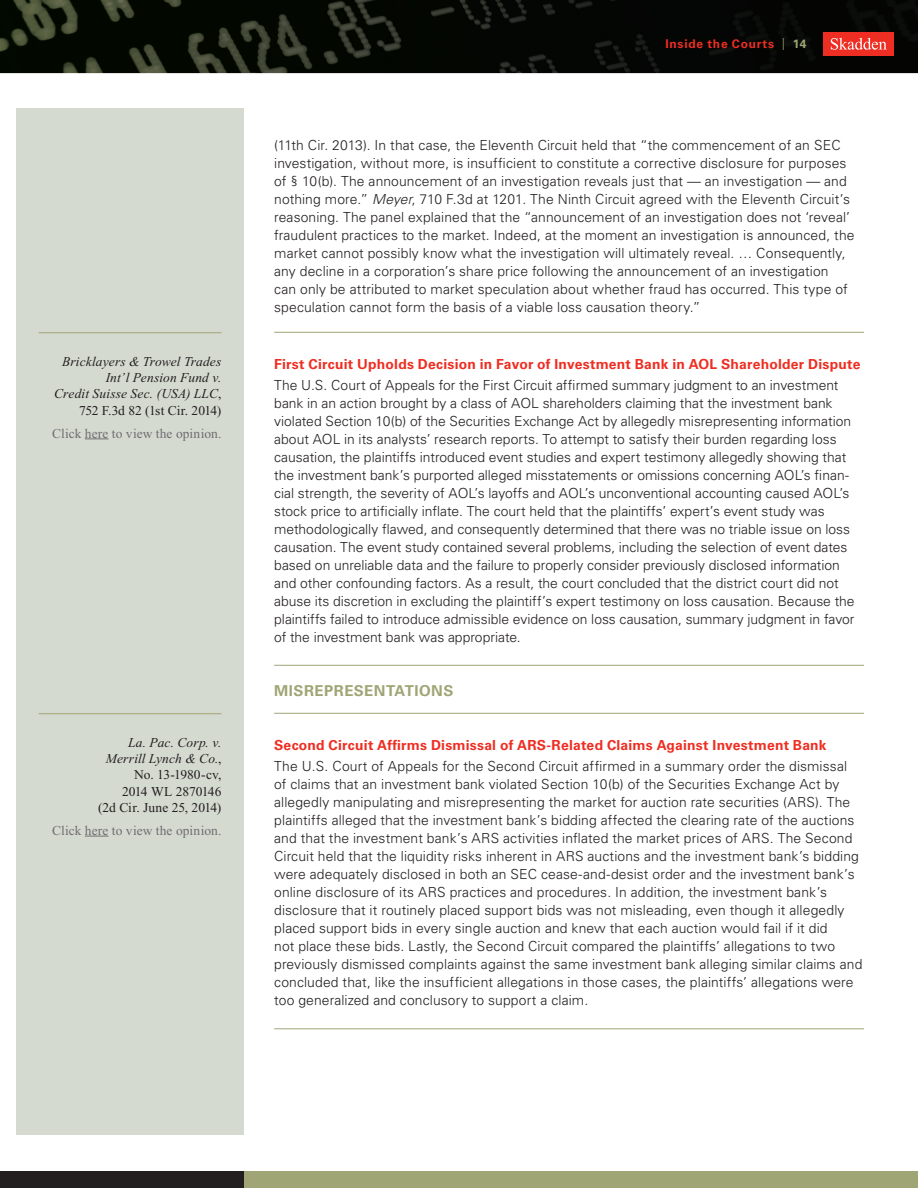
<style>
.page{position:relative;width:918px;height:1188px;background:#fff}
.page>*{position:absolute;margin:0;border:0;box-sizing:border-box;transform-origin:0 0}
.Category_Heading{font:700 15px "Univers LT Std";letter-spacing:.03em;color:#a0a575}
.Article_Body{font:300 13.8px/18px "Univers LT Std";letter-spacing:.005em;color:#231f20}
.Article_Heading{font:700 13.8px "Univers LT Std";letter-spacing:.015em;color:#ee2e22}
.t1{font:italic 13.5px/16.2px "Times New Roman PS Std";letter-spacing:.01em;color:#231f20;text-align:right}
.t2{font:13.5px/16.2px "Times New Roman PS Std";letter-spacing:-.005em;color:#231f20;text-align:right}
.t3{font:13.5px "Times New Roman PS Std";letter-spacing:.005em;color:#6f6e71}
.t4{font:700 12px "Univers LT Std";letter-spacing:.065em;color:#ee2e22}
.s1{font-style:normal}
.s2{font-style:italic}
.s3{font-weight:300;color:#a0a575}
.s4{color:#a0a575}
</style>
<div class="page">
<img style="left:0;top:0;width:918px;height:73px">
<div style="left:16px;top:108px;width:228px;height:1026px;background:#d5dad1"></div>
<div style="left:0;top:1172px;width:918px;height:16px;background:#a0a575"></div>
<div style="left:0;top:1172px;width:244px;height:16px;background:#231f20"></div>
<div style="left:824px;top:32px;width:70px;height:23px;background:#ee2e22"></div>
<svg style="left:831px;top:38px;width:56px;height:12px"></svg>
<hr style="left:274px;top:332px;width:590px;height:1px;background:#a0a575">
<hr style="left:274px;top:665px;width:590px;height:1px;background:#a0a575">
<hr style="left:274px;top:713px;width:590px;height:1px;background:#a0a575">
<hr style="left:274px;top:1029px;width:590px;height:1px;background:#a0a575">
<hr style="left:39px;top:332px;width:182px;height:1px;background:#a0a575">
<svg style="left:85px;top:439px;width:24px;height:1px"></svg>
<hr style="left:39px;top:713px;width:182px;height:1px;background:#a0a575">
<svg style="left:85px;top:836px;width:24px;height:1px"></svg>
<p class="t1" style="left:54px;top:353px;width:169px">Bricklayers &amp; Trowel Trades<br>Int’l Pension Fund v.<br>Credit Suisse Sec. (USA) LLC<span class="s1">,<br>752 F.3d 82 (1st Cir. 2014)</span></p>
<p class="t3" style="left:52px;top:426px;width:171px">Click here to view the opinion.</p>
<p class="t2" style="left:98px;top:734px;width:125px"><span class="s2">La. Pac. Corp. v.<br>Merrill Lynch &amp; Co.</span>,<br>No. 13-1980-cv,<br>2014 WL 2870146<br>(2d Cir. June 25, 2014)</p>
<p class="t3" style="left:52px;top:823px;width:171px">Click here to view the opinion.</p>
<p class="t4" style="left:665px;top:37px;width:143px">Inside the Courts <span class="s3">|</span> <span class="s4">14</span></p>
<p class="Article_Body" style="left:274px;top:136px;width:582px">(11th Cir. 2013). In that case, the Eleventh Circuit held that “the commencement of an SEC investigation, without more, is insufficient to constitute a corrective disclosure for purposes of § 10(b). The announcement of an investigation reveals just that — an investigation — and nothing more.” <span class="s2">Meyer</span>, 710 F.3d at 1201. The Ninth Circuit agreed with the Eleventh Circuit’s reasoning. The panel explained that the “announcement of an investigation does not ‘reveal’ fraudulent practices to the market. Indeed, at the moment an investigation is announced, the market cannot possibly know what the investigation will ultimately reveal. … Consequently, any decline in a corporation’s share price following the announcement of an investigation<br>can only be attributed to market speculation about whether fraud has occurred. This type of speculation cannot form the basis of a viable loss causation theory.”</p>
<p class="Article_Heading" style="left:274px;top:356px;width:588px">First Circuit Upholds Decision in Favor of Investment Bank in AOL Shareholder Dispute</p>
<p class="Article_Body" style="left:274px;top:376px;width:582px">The U.S. Court of Appeals for the First Circuit affirmed summary judgment to an investment bank in an action brought by a class of AOL shareholders claiming that the investment bank violated Section 10(b) of the Securities Exchange Act by allegedly misrepresenting information about AOL in its analysts’ research reports. To attempt to satisfy their burden regarding loss causation, the plaintiffs introduced event studies and expert testimony allegedly showing that the investment bank’s purported alleged misstatements or omissions concerning AOL’s finan&shy;cial strength, the severity of AOL’s layoffs and AOL’s unconventional accounting caused AOL’s stock price to artificially inflate. The court held that the plaintiffs’ expert’s event study was methodologically flawed, and consequently determined that there was no triable issue on loss causation. The event study contained several problems, including the selection of event dates based on unreliable data and the failure to properly consider previously disclosed information and other confounding factors. As a result, the court concluded that the district court did not abuse its discretion in excluding the plaintiff’s expert testimony on loss causation. Because the plaintiffs failed to introduce admissible evidence on loss causation, summary judgment in favor of the investment bank was appropriate.</p>
<p class="Category_Heading" style="left:274px;top:681px;width:181px">MISREPRESENTATIONS</p>
<p class="Article_Heading" style="left:274px;top:737px;width:554px">Second Circuit Affirms Dismissal of ARS-Related Claims Against Investment Bank</p>
<p class="Article_Body" style="left:274px;top:757px;width:590px">The U.S. Court of Appeals for the Second Circuit affirmed in a summary order the dismissal of claims that an investment bank violated Section 10(b) of the Securities Exchange Act by allegedly manipulating and misrepresenting the market for auction rate securities (ARS). The plaintiffs alleged that the investment bank’s bidding affected the clearing rate of the auctions and that the investment bank’s ARS activities inflated the market prices of ARS. The Second Circuit held that the liquidity risks inherent in ARS auctions and the investment bank’s bidding were adequately disclosed in both an SEC cease-and-desist order and the investment bank’s online disclosure of its ARS practices and procedures. In addition, the investment bank’s disclosure that it routinely placed support bids was not misleading, even though it allegedly placed support bids in every single auction and knew that each auction would fail if it did<br>not place these bids. Lastly, the Second Circuit compared the plaintiffs’ allegations to two previously dismissed complaints against the same investment bank alleging similar claims and concluded that, like the insufficient allegations in those cases, the plaintiffs’ allegations were too generalized and conclusory to support a claim.</p>
</div>
